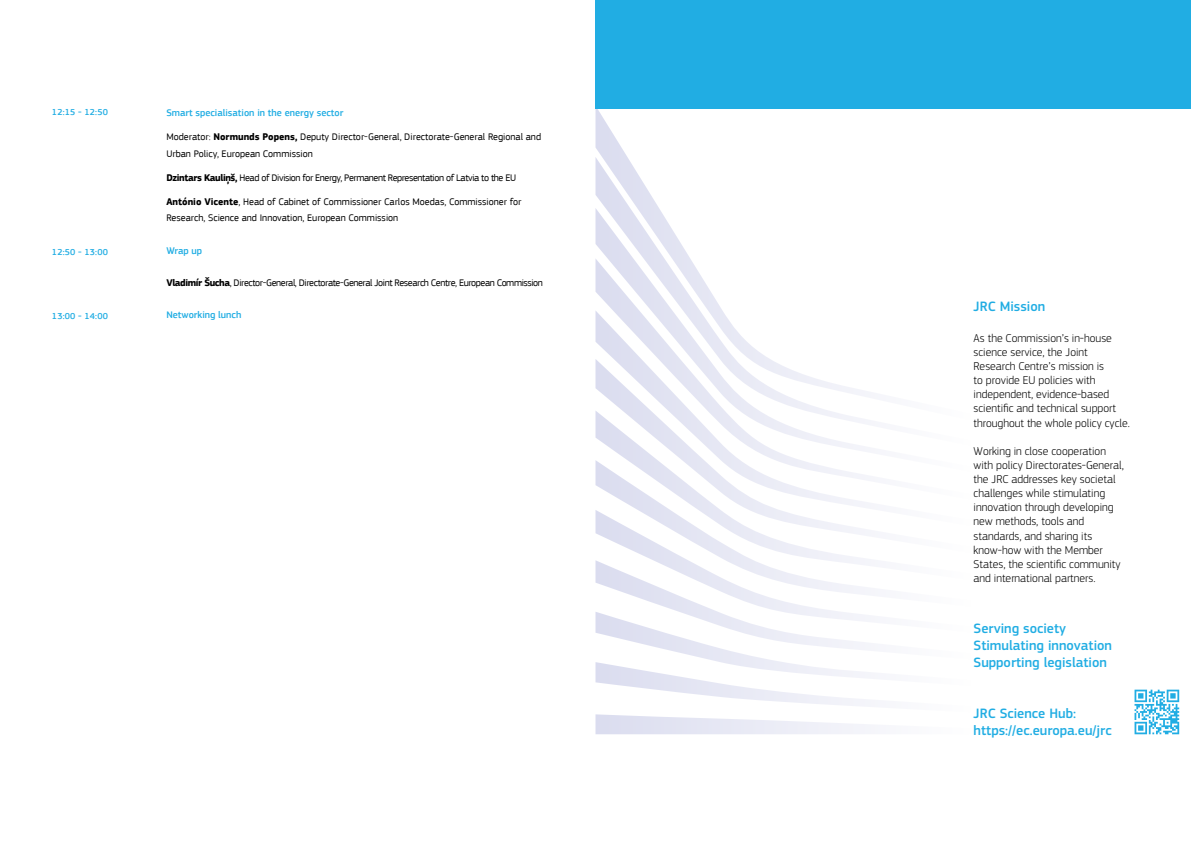
<style>
.page{position:relative;width:1191px;height:842px;background:#fff}
.page>*{position:absolute;margin:0;border:0;box-sizing:border-box;transform-origin:0 0}
.t1{font:500 14.1px/17px "EC Square Sans Pro";color:#21ade3}
.t2{font:300 11.8px/14.1px "EC Square Sans Pro";color:#000}
.t3{font:10px/16.5px "EC Square Sans Pro";color:#000}
.t4{font:10px "EC Square Sans Pro";letter-spacing:-.04em;color:#000}
.t5{font:500 10px "EC Square Sans Pro";color:#21ade3}
.t6{font:500 9px "EC Square Sans Pro";letter-spacing:.02em;color:#21ade3}
.s1{font-weight:700}
</style>
<div class="page">
<svg style="left:595px;top:109px;width:32px;height:48px"></svg>
<svg style="left:621px;top:500px;width:250px;height:10px"></svg>
<svg style="left:595px;top:510px;width:276px;height:50px"></svg>
<svg style="left:595px;top:560px;width:276px;height:174px"></svg>
<svg style="left:595px;top:157px;width:64px;height:51px"></svg>
<svg style="left:595px;top:208px;width:95px;height:50px"></svg>
<svg style="left:595px;top:258px;width:276px;height:242px"></svg>
<div style="left:595px;top:0;width:596px;height:109px;background:#21ade3"></div>
<svg style="left:1134px;top:690px;width:45px;height:44px"></svg>
<p class="t6" style="left:52px;top:107px;width:57px">12:15 - 12:50</p>
<p class="t6" style="left:52px;top:247px;width:57px">12:50 - 13:00</p>
<p class="t6" style="left:52px;top:311px;width:57px">13:00 - 14:00</p>
<p class="t5" style="left:166px;top:107px;width:179px">Smart specialisation in the energy sector</p>
<p class="t3" style="left:166px;top:129px;width:376px">Moderator: <span class="s1">Normunds Popens,</span> Deputy Director-General, Directorate-General Regional and<br>Urban Policy, European Commission</p>
<p class="t4" style="left:166px;top:172px;width:351px"><span class="s1">Dzintars Kauliņš,</span> Head of Division for Energy, Permanent Representation of Latvia to the EU</p>
<p class="t3" style="left:166px;top:193px;width:356px"><span class="s1">António Vicente</span>, Head of Cabinet of Commissioner Carlos Moedas, Commissioner for<br>Research, Science and Innovation, European Commission</p>
<p class="t5" style="left:166px;top:245px;width:37px">Wrap up</p>
<p class="t4" style="left:166px;top:277px;width:378px"><span class="s1">Vladimír Šucha</span>, Director-General, Directorate-General Joint Research Centre, European Commission</p>
<p class="t5" style="left:166px;top:309px;width:76px">Networking lunch</p>
<p class="t1" style="left:973px;top:298px;width:73px">JRC Mission</p>
<p class="t2" style="left:973px;top:331px;width:158px">As the Commission’s in-house science service, the Joint<br>Research Centre’s mission is<br>to provide EU policies with independent, evidence-based scientific and technical support throughout the whole policy cycle.</p>
<p class="t2" style="left:973px;top:444px;width:152px">Working in close cooperation with policy Directorates-General, the JRC addresses key societal challenges while stimulating innovation through developing new methods, tools and standards, and sharing its know-how with the Member<br>States, the scientific community and international partners.</p>
<p class="t1" style="left:973px;top:620px;width:140px">Serving society<br>Stimulating innovation<br>Supporting legislation</p>
<p class="t1" style="left:973px;top:705px;width:140px">JRC Science Hub: https://ec.europa.eu/jrc</p>
</div>
